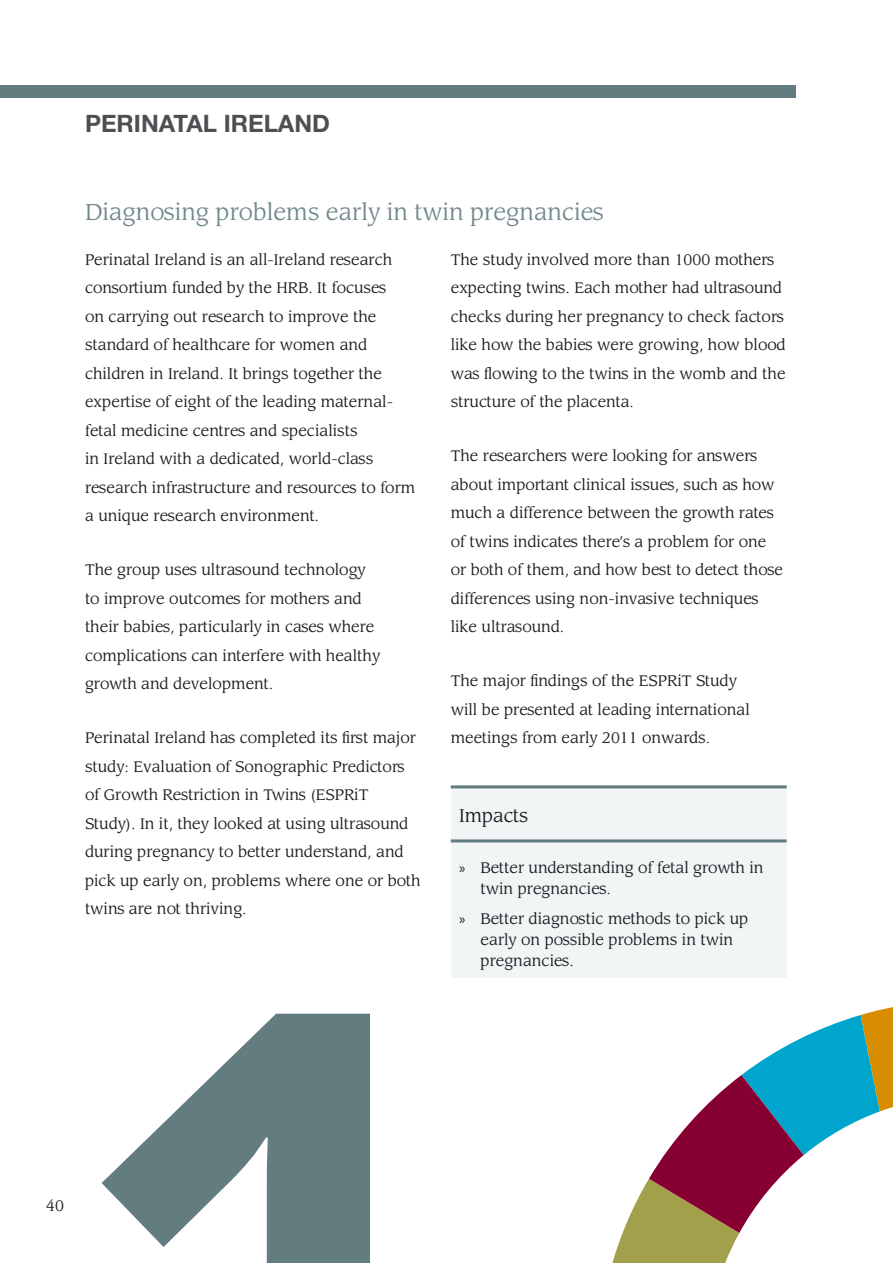
<style>
.page{position:relative;width:893px;height:1263px;background:#fff}
.page>*{position:absolute;margin:0;border:0;box-sizing:border-box;transform-origin:0 0}
.t1{font:700 24px "Helvetica Neue LT Pro";color:#504e53}
.t2{font:22.5px "Leawood Std";color:#72898d}
.t3{font:18px "Leawood Std";color:#1b1c20}
.t4{font:15px/28.5px "Leawood Std";color:#1b1c20}
.s1{font-family:"Myriad Pro"}
</style>
<div class="page">
<svg style="left:102px;top:1014px;width:268px;height:249px;fill:#637c7f"></svg>
<svg style="left:612px;top:1007px;width:281px;height:256px"></svg>
<div style="left:0;top:85px;width:795px;height:13px;background:#627c7f"></div>
<div style="left:451px;top:785px;width:336px;height:193px;background:#f1f5f5"></div>
<hr style="left:451px;top:785px;width:336px;height:3px;background:#627c7f">
<hr style="left:451px;top:839px;width:336px;height:3px;background:#627c7f">
<h1 class="t1" style="left:85px;top:108px;width:246px">PERINATAL IRELAND</h1>
<h2 class="t2" style="left:85px;top:199px;width:520px">Diagnosing problems early in twin pregnancies</h2>
<p class="t4" style="left:85px;top:245px;width:332px">Perinatal Ireland is an all-Ireland research consortium funded by the HRB. It focuses<br>on carrying out research to improve the standard of healthcare for women and children in Ireland. It brings together the expertise of eight of the leading maternal&shy;fetal medicine centres and specialists<br>in Ireland with a dedicated, world-class research infrastructure and resources to form a unique research environment.</p>
<p class="t4" style="left:85px;top:556px;width:297px">The group uses ultrasound technology to improve outcomes for mothers and their babies, particularly in cases where complications can interfere with healthy growth and development.</p>
<p class="t4" style="left:85px;top:724px;width:337px">Perinatal Ireland has completed its first major study: Evaluation of Sonographic Predictors of Growth Restriction in Twins (ESPRiT Study). In it, they looked at using ultrasound during pregnancy to better understand, and pick up early on, problems where one or both twins are not thriving.</p>
<p class="t4" style="left:451px;top:245px;width:336px">The study involved more than 1000 mothers expecting twins. Each mother had ultrasound checks during her pregnancy to check factors like how the babies were growing, how blood was flowing to the twins in the womb and the structure of the placenta.</p>
<p class="t4" style="left:451px;top:442px;width:334px">The researchers were looking for answers about important clinical issues, such as how much a difference between the growth rates of twins indicates there’s a problem for one or both of them, and how best to detect those differences using non-invasive techniques like ultrasound.</p>
<p class="t4" style="left:451px;top:667px;width:301px">The major findings of the ESPRiT Study will be presented at leading international meetings from early 2011 onwards.</p>
<p class="t3" style="left:459px;top:805px;width:71px">Impacts</p>
<p class="t4" style="left:480px;top:858px;width:285px;line-height:21px;text-indent:-21px"><span class="s1">»</span> Better understanding of fetal growth in twin pregnancies.</p>
<p class="t4" style="left:480px;top:908px;width:269px;line-height:21px;text-indent:-21px"><span class="s1">»</span> Better diagnostic methods to pick up early on possible problems in twin pregnancies.</p>
<p class="t4" style="left:46px;top:1192px;width:19px">40</p>
</div>
